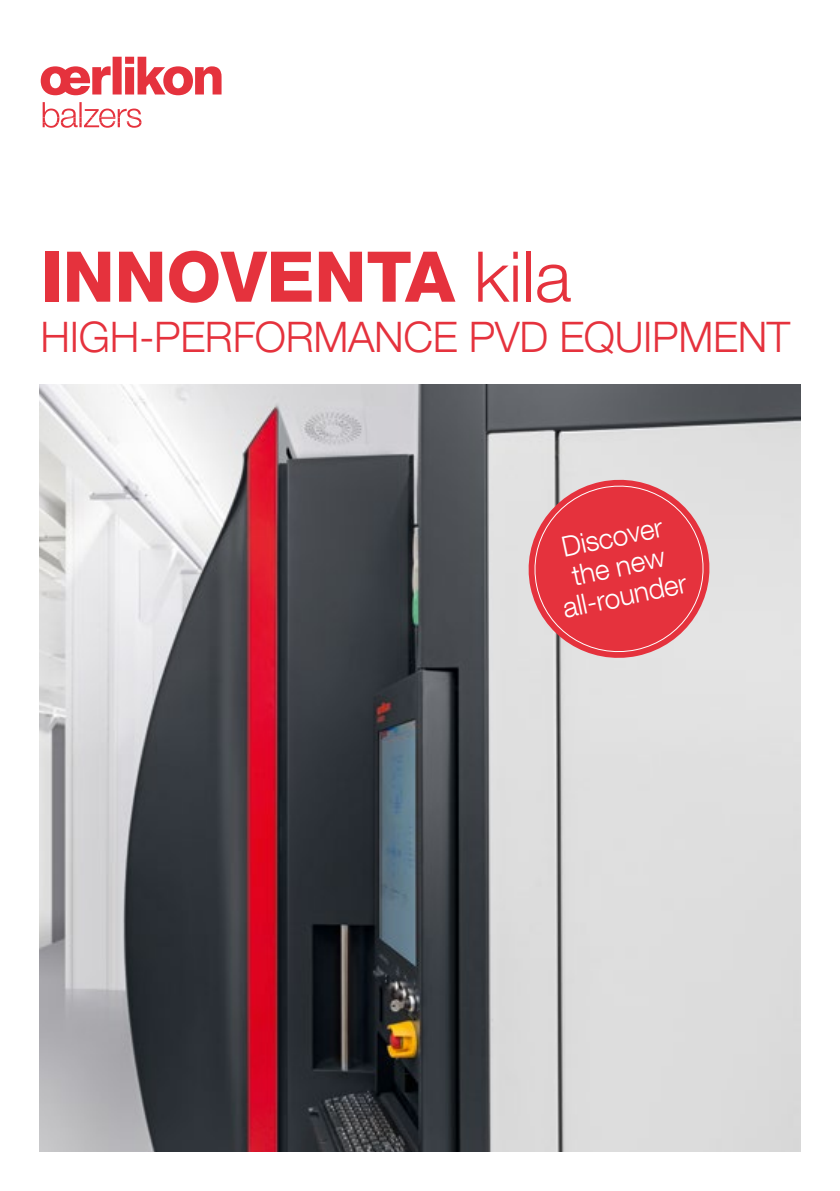
<style>
.page{position:relative;width:840px;height:1191px;background:#fff}
.page>*{position:absolute;margin:0;border:0;box-sizing:border-box;transform-origin:0 0}
.t1{font:800 70px "Helvetica Neue LT Com";color:#e5323d}
.t2{font:300 42px "Helvetica Neue LT Com";letter-spacing:-.01em;color:#e5323d}
.t3{font:300 28px/30px "Helvetica Neue LT Com";color:#fff;text-align:center}
.s1{font-weight:300}
</style>
<div class="page">
<svg style="left:43px;top:102px;width:98px;height:26px"></svg>
<svg style="left:41px;top:57px;width:180px;height:38px"></svg>
<img style="left:39px;top:384px;width:761px;height:767px">
<svg style="left:520px;top:471px;width:197px;height:195px;background:#e37077"></svg>
<h1 class="t1" style="left:41px;top:235px;width:532px">INNOVENTA <span class="s1">kila</span></h1>
<p class="t2" style="left:41px;top:311px;width:750px">HIGH-PERFORMANCE PVD EQUIPMENT</p>
<p class="t3" style="left:547px;top:535px;width:127px;rotate:-12deg">Discover the new all-rounder</p>
</div>
